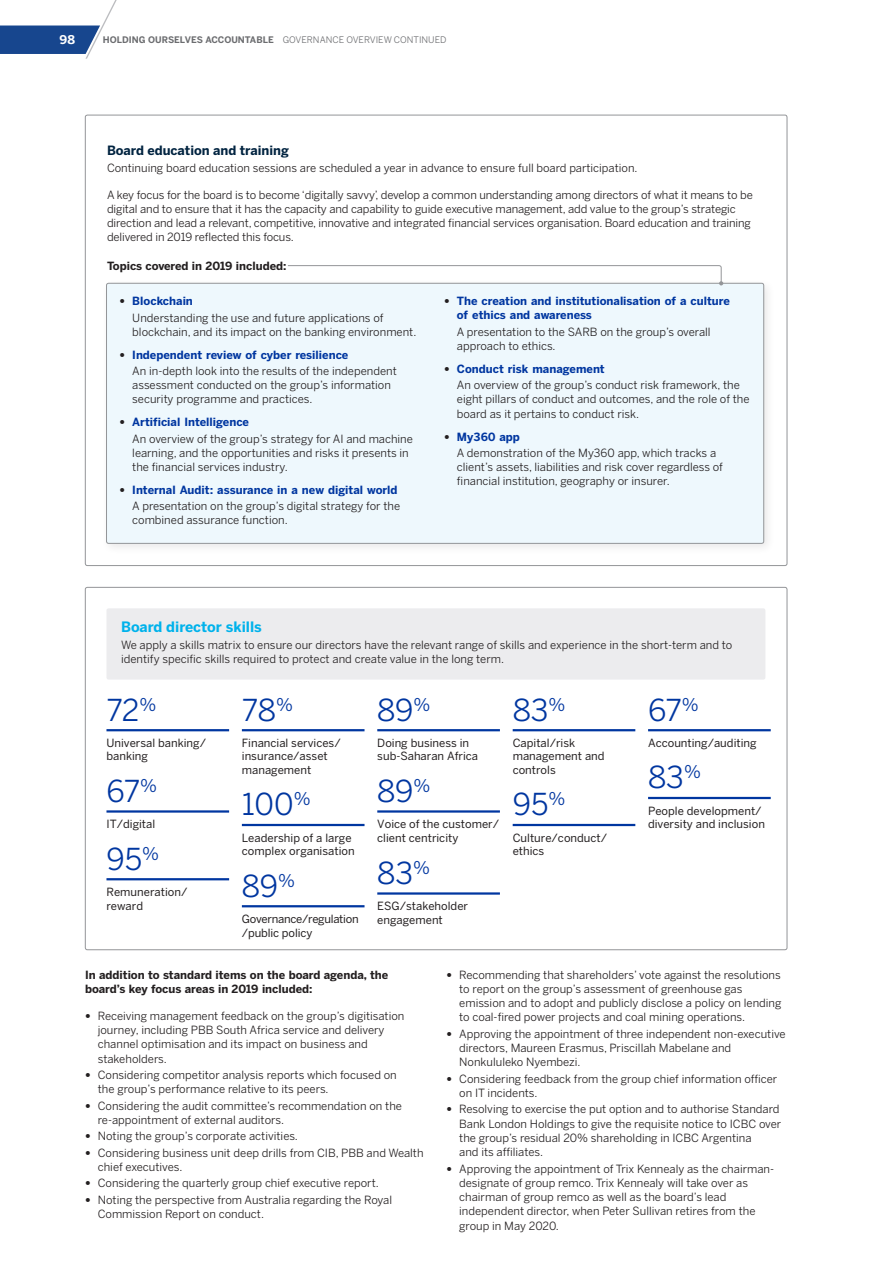
<style>
.page{position:relative;width:893px;height:1263px;background:#fff}
.page>*{position:absolute;margin:0;border:0;box-sizing:border-box;transform-origin:0 0}
.t1{font:30px "Benton Sans";color:#0036a0}
.t2{font:700 14.25px "Benton Sans";color:#00b2eb}
.t3{font:700 12.75px "Benton Sans";color:#002340}
.t4{font:700 12px "Benton Sans";color:#fff}
.t5{font:11.25px/14.2px "Benton Sans";color:#231f20}
.t6{font:11.25px/13.5px "Benton Sans";color:#231f20}
.t7{font:700 11.25px/14.2px "Benton Sans";color:#231f20}
.t8{font:700 11.25px/14.2px "Benton Sans";color:#0036a0}
.t9{font:11.25px/14.2px "Benton Sans";letter-spacing:-.025em;color:#231f20}
.t10{font:700 9px "Benton Sans";color:#6c6d70}
.s1{font-weight:400}
.s2{font-family:"Helvetica Neue LT Std";font-weight:200}
.s3{font-weight:700;color:#0036a0}
.s4{font-family:"Helvetica Neue LT Std";font-weight:200;color:#231f20}
</style>
<div class="page">
<div style="left:101px;top:278px;width:674px;height:277px;background:#231f20;opacity:.1"></div>
<div style="left:107px;top:283px;width:657px;height:260px;background:#eef8fd;border-radius:2px"></div>
<svg style="left:287px;top:265px;width:436px;height:20px"></svg>
<hr style="left:106px;top:729px;width:123px;height:2px;background:#0036a0">
<hr style="left:106px;top:810px;width:123px;height:3px;background:#0036a0">
<hr style="left:106px;top:878px;width:123px;height:2px;background:#0036a0">
<hr style="left:242px;top:729px;width:122px;height:2px;background:#0036a0">
<hr style="left:242px;top:824px;width:122px;height:2px;background:#0036a0">
<hr style="left:242px;top:905px;width:122px;height:2px;background:#0036a0">
<hr style="left:377px;top:729px;width:123px;height:2px;background:#0036a0">
<hr style="left:377px;top:810px;width:123px;height:3px;background:#0036a0">
<hr style="left:377px;top:892px;width:123px;height:3px;background:#0036a0">
<hr style="left:513px;top:729px;width:122px;height:2px;background:#0036a0">
<hr style="left:513px;top:824px;width:122px;height:2px;background:#0036a0">
<hr style="left:648px;top:729px;width:123px;height:2px;background:#0036a0">
<hr style="left:648px;top:797px;width:123px;height:2px;background:#0036a0">
<div style="left:106px;top:608px;width:659px;height:71px;background:#ececee;border-radius:2px"></div>
<svg style="left:0;top:0;width:117px;height:59px"></svg>
<p class="t4" style="left:60px;top:33px;width:17px">98</p>
<p class="t10" style="left:103px;top:35px;width:345px">HOLDING OURSELVES ACCOUNTABLE <span class="s1">GOVERNANCE OVERVIEW CONTINUED</span></p>
<p class="t3" style="left:107px;top:143px;width:183px">Board education and training</p>
<p class="t5" style="left:107px;top:160px;width:532px">Continuing board education sessions are scheduled a year in advance to ensure full board participation.</p>
<p class="t5" style="left:107px;top:187px;width:647px">A key focus for the board is to become ‘digitally savvy’, develop a common understanding among directors of what it means to be digital and to ensure that it has the capacity and capability to guide executive management, add value to the group’s strategic direction and lead a relevant, competitive, innovative and integrated financial services organisation. Board education and training delivered in 2019 reflected this focus.</p>
<p class="t7" style="left:107px;top:259px;width:181px">Topics covered in 2019 included:</p>
<p class="t5" style="left:132px;top:293px;width:253px;line-height:16.4px;text-indent:-13px"><span class="s2">•</span> <span class="s3">Blockchain<br></span>Understanding the use and future applications of</p>
<p class="t5" style="left:132px;top:324px;width:286px">blockchain, and its impact on the banking environment.</p>
<p class="t5" style="left:132px;top:346px;width:266px;line-height:16.4px;text-indent:-13px"><span class="s2">•</span> <span class="s3">Independent review of cyber resilience<br></span>An in-depth look into the results of the independent</p>
<p class="t5" style="left:132px;top:378px;width:260px">assessment conducted on the group’s information security programme and practices.</p>
<p class="t5" style="left:132px;top:414px;width:282px;line-height:16.4px;text-indent:-13px"><span class="s2">•</span> <span class="s3">Artificial Intelligence<br></span>An overview of the group’s strategy for AI and machine</p>
<p class="t5" style="left:132px;top:445px;width:278px">learning, and the opportunities and risks it presents in the financial services industry.</p>
<p class="t5" style="left:120px;top:481px;width:282px;line-height:16.4px;text-align:right"><span class="s2">•</span> <span class="s3">Internal Audit: assurance in a new digital world<br></span>A presentation on the group’s digital strategy for the</p>
<p class="t5" style="left:132px;top:513px;width:157px">combined assurance function.</p>
<p class="t8" style="left:457px;top:294px;width:274px;text-indent:-13px"><span class="s4">•</span> The creation and institutionalisation of a culture of ethics and awareness</p>
<p class="t5" style="left:457px;top:324px;width:255px">A presentation to the SARB on the group’s overall approach to ethics.</p>
<p class="t5" style="left:457px;top:360px;width:284px;line-height:16.4px;text-indent:-13px"><span class="s2">•</span> <span class="s3">Conduct risk management<br></span>An overview of the group’s conduct risk framework, the</p>
<p class="t5" style="left:457px;top:392px;width:294px">eight pillars of conduct and outcomes, and the role of the board as it pertains to conduct risk.</p>
<p class="t5" style="left:457px;top:428px;width:261px;line-height:16.4px;text-indent:-13px"><span class="s2">•</span> <span class="s3">My360 app<br></span>A demonstration of the My360 app, which tracks a</p>
<p class="t5" style="left:457px;top:460px;width:268px">client’s assets, liabilities and risk cover regardless of financial institution, geography or insurer.</p>
<p class="t2" style="left:121px;top:619px;width:142px">Board director skills</p>
<p class="t5" style="left:121px;top:637px;width:613px">We apply a skills matrix to ensure our directors have the relevant range of skills and experience in the short-term and to identify specific skills required to protect and create value in the long term.</p>
<h1 class="t1" style="left:106px;top:692px;width:52px">72<sup>%</sup></h1>
<p class="t6" style="left:106px;top:736px;width:101px">Universal banking/ banking</p>
<h1 class="t1" style="left:106px;top:773px;width:52px">67<sup>%</sup></h1>
<p class="t6" style="left:106px;top:817px;width:50px">IT/digital</p>
<h1 class="t1" style="left:106px;top:841px;width:54px">95<sup>%</sup></h1>
<p class="t6" style="left:106px;top:884px;width:82px;line-height:14.2px">Remuneration/ reward</p>
<h1 class="t1" style="left:242px;top:692px;width:53px">78<sup>%</sup></h1>
<p class="t6" style="left:242px;top:736px;width:100px">Financial services/ insurance/asset management</p>
<h1 class="t1" style="left:242px;top:787px;width:70px">100<sup>%</sup></h1>
<p class="t6" style="left:242px;top:831px;width:114px">Leadership of a large complex organisation</p>
<h1 class="t1" style="left:242px;top:868px;width:55px">89<sup>%</sup></h1>
<p class="t9" style="left:242px;top:911px;width:118px">Governance/regulation /public policy</p>
<h1 class="t1" style="left:377px;top:692px;width:55px">89<sup>%</sup></h1>
<p class="t6" style="left:377px;top:736px;width:102px">Doing business in sub-Saharan Africa</p>
<h1 class="t1" style="left:377px;top:773px;width:55px">89<sup>%</sup></h1>
<p class="t6" style="left:377px;top:817px;width:123px;line-height:14.2px">Voice of the customer/ client centricity</p>
<h1 class="t1" style="left:377px;top:855px;width:54px">83<sup>%</sup></h1>
<p class="t6" style="left:377px;top:899px;width:92px">ESG/stakeholder engagement</p>
<h1 class="t1" style="left:513px;top:692px;width:54px">83<sup>%</sup></h1>
<p class="t6" style="left:513px;top:736px;width:93px">Capital/risk management and controls</p>
<h1 class="t1" style="left:513px;top:787px;width:54px">95<sup>%</sup></h1>
<p class="t6" style="left:513px;top:831px;width:96px">Culture/conduct/ ethics</p>
<h1 class="t1" style="left:648px;top:692px;width:52px">67<sup>%</sup></h1>
<p class="t6" style="left:648px;top:736px;width:110px">Accounting/auditing</p>
<h1 class="t1" style="left:648px;top:760px;width:54px">83<sup>%</sup></h1>
<p class="t6" style="left:648px;top:804px;width:118px">People development/ diversity and inclusion</p>
<p class="t7" style="left:85px;top:967px;width:305px">In addition to standard items on the board agenda, the board’s key focus areas in 2019 included:</p>
<p class="t5" style="left:98px;top:1008px;width:308px;text-indent:-13px"><span class="s2">•</span> Receiving management feedback on the group’s digitisation journey, including PBB South Africa service and delivery channel optimisation and its impact on business and stakeholders.</p>
<p class="t5" style="left:98px;top:1068px;width:301px;text-indent:-13px"><span class="s2">•</span> Considering competitor analysis reports which focused on the group’s performance relative to its peers.</p>
<p class="t5" style="left:98px;top:1098px;width:306px;text-indent:-13px"><span class="s2">•</span> Considering the audit committee’s recommendation on the re-appointment of external auditors.</p>
<p class="t5" style="left:85px;top:1129px;width:214px"><span class="s2">•</span> Noting the group’s corporate activities.</p>
<p class="t5" style="left:98px;top:1145px;width:327px;text-indent:-13px"><span class="s2">•</span> Considering business unit deep drills from CIB, PBB and Wealth chief executives.</p>
<p class="t5" style="left:85px;top:1176px;width:295px"><span class="s2">•</span> Considering the quarterly group chief executive report.</p>
<p class="t5" style="left:98px;top:1192px;width:296px;text-indent:-13px"><span class="s2">•</span> Noting the perspective from Australia regarding the Royal<br>Commission Report on conduct.</p>
<p class="t5" style="left:459px;top:967px;width:324px;text-indent:-13px"><span class="s2">•</span> Recommending that shareholders’ vote against the resolutions to report on the group’s assessment of greenhouse gas emission and to adopt and publicly disclose a policy on lending to coal-fired power projects and coal mining operations.</p>
<p class="t5" style="left:459px;top:1026px;width:328px;text-indent:-13px"><span class="s2">•</span> Approving the appointment of three independent non-executive directors, Maureen Erasmus, Priscillah Mabelane and<br>Nonkululeko Nyembezi.</p>
<p class="t5" style="left:459px;top:1071px;width:320px;text-indent:-13px"><span class="s2">•</span> Considering feedback from the group chief information officer on IT incidents.</p>
<p class="t5" style="left:459px;top:1102px;width:324px;text-indent:-13px"><span class="s2">•</span> Resolving to exercise the put option and to authorise Standard Bank London Holdings to give the requisite notice to ICBC over the group’s residual 20% shareholding in ICBC Argentina<br>and its affiliates.</p>
<p class="t5" style="left:459px;top:1161px;width:315px;text-indent:-13px"><span class="s2">•</span> Approving the appointment of Trix Kennealy as the chairman‑ designate of group remco. Trix Kennealy will take over as chairman of group remco as well as the board’s lead independent director, when Peter Sullivan retires from the group in May 2020.</p>
</div>
